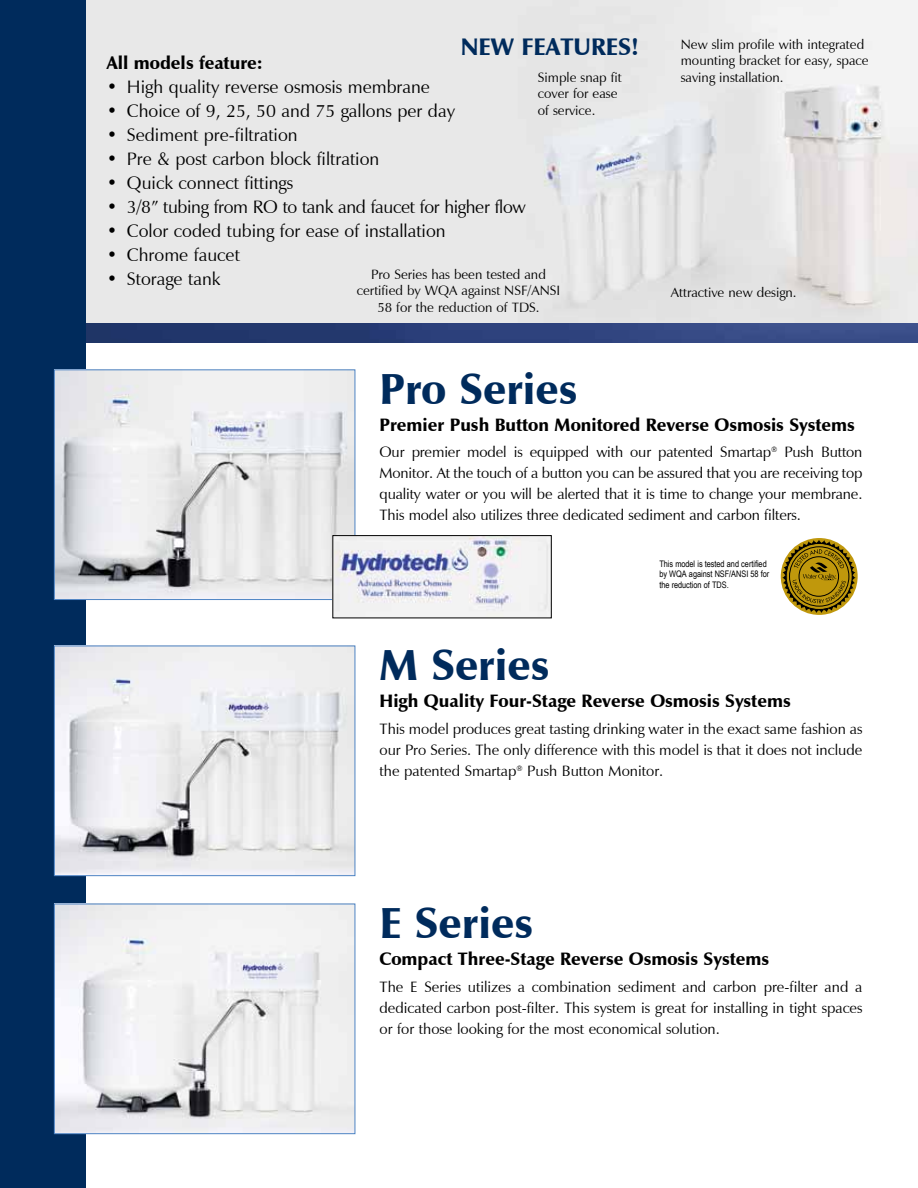
<style>
.page{position:relative;width:918px;height:1188px;background:#fff}
.page>*{position:absolute;margin:0;border:0;box-sizing:border-box;transform-origin:0 0}
.t1{font:900 43.5px "Zapf Humanist 601 BT";color:#002b5c}
.t2{font:900 24px "Zapf Humanist 601 BT";color:#002b5c}
.t3{font:18px "Zapf Humanist 601 BT";color:#000}
.t4{font:900 18px "Zapf Humanist 601 BT";color:#000}
.t5{font:18px "Zapf Humanist 601 BT";letter-spacing:-.02em;color:#000}
.t6{font:15px/21px "Zapf Humanist 601 BT";color:#000;text-align:justify}
.t7{font:13.5px/16.2px "Zapf Humanist 601 BT";color:#000}
.t8{font:9px/10.8px "Arial Narrow";letter-spacing:-.005em;color:#000}
</style>
<div class="page">
<img style="left:85px;top:0;width:833px;height:324px">
<img style="left:85px;top:324px;width:833px;height:19px">
<div style="left:0;top:0;width:85px;height:1188px;background:#002b5c"></div>
<img style="left:56px;top:906px;width:297px;height:226px">
<div style="left:54px;top:904px;width:301px;height:230px;border:1px solid #4e84c4"></div>
<img style="left:56px;top:648px;width:297px;height:226px">
<div style="left:54px;top:646px;width:301px;height:230px;border:1px solid #4e84c4"></div>
<img style="left:56px;top:371px;width:297px;height:227px">
<div style="left:54px;top:369px;width:301px;height:231px;border:1px solid #4e84c4"></div>
<img style="left:334px;top:537px;width:216px;height:79px">
<div style="left:332px;top:535px;width:220px;height:83px;border:1px solid #000"></div>
<svg style="left:782px;top:540px;width:74px;height:73px"></svg>
<h2 class="t2" style="left:461px;top:32px;width:180px">NEW FEATURES!</h2>
<p class="t7" style="left:681px;top:36px;width:189px">New slim profile with integrated mounting bracket for easy, space</p>
<p class="t4" style="left:107px;top:52px;width:158px">All models feature:</p>
<p class="t3" style="left:107px;top:76px;width:325px">• High quality reverse osmosis membrane</p>
<p class="t3" style="left:107px;top:100px;width:350px">• Choice of 9, 25, 50 and 75 gallons per day</p>
<p class="t3" style="left:107px;top:124px;width:192px">• Sediment pre-filtration</p>
<p class="t3" style="left:107px;top:148px;width:274px">• Pre &amp; post carbon block filtration</p>
<p class="t3" style="left:107px;top:172px;width:188px">• Quick connect fittings</p>
<p class="t5" style="left:107px;top:196px;width:421px">• 3/8” tubing from RO to tank and faucet for higher flow</p>
<p class="t3" style="left:107px;top:220px;width:340px">• Color coded tubing for ease of installation</p>
<p class="t3" style="left:107px;top:244px;width:135px">• Chrome faucet</p>
<p class="t3" style="left:107px;top:268px;width:115px">• Storage tank</p>
<p class="t7" style="left:538px;top:70px;width:85px">Simple snap fit</p>
<p class="t7" style="left:681px;top:69px;width:104px">saving installation.</p>
<p class="t7" style="left:538px;top:86px;width:81px">cover for ease of service.</p>
<p class="t7" style="left:357px;top:266px;width:205px;text-align:center">Pro Series has been tested and certified by WQA against NSF/ANSI<br>58 for the reduction of TDS.</p>
<p class="t7" style="left:671px;top:284px;width:127px">Attractive new design.</p>
<h1 class="t1" style="left:380px;top:362px;width:199px">Pro Series</h1>
<p class="t4" style="left:380px;top:414px;width:477px">Premier Push Button Monitored Reverse Osmosis Systems</p>
<p class="t6" style="left:379px;top:442px;width:485px">Our premier model is equipped with our patented Smartap<sup>®</sup> Push Button Monitor. At the touch of a button you can be assured that you are receiving top quality water or you will be alerted that it is time to change your membrane.<br>This model also utilizes three dedicated sediment and carbon filters.</p>
<p class="t8" style="left:659px;top:558px;width:112px">This model is tested and certified by WQA against NSF/ANSI 58 for the reduction of TDS.</p>
<h1 class="t1" style="left:380px;top:638px;width:171px">M Series</h1>
<p class="t4" style="left:380px;top:690px;width:413px">High Quality Four-Stage Reverse Osmosis Systems</p>
<p class="t6" style="left:380px;top:718px;width:485px">This model produces great tasting drinking water in the exact same fashion as our Pro Series. The only difference with this model is that it does not include the patented Smartap<sup>®</sup> Push Button Monitor.</p>
<h1 class="t1" style="left:380px;top:896px;width:155px">E Series</h1>
<p class="t4" style="left:380px;top:948px;width:391px">Compact Three-Stage Reverse Osmosis Systems</p>
<p class="t6" style="left:380px;top:976px;width:485px">The E Series utilizes a combination sediment and carbon pre-filter and a dedicated carbon post-filter. This system is great for installing in tight spaces or for those looking for the most economical solution.</p>
</div>
